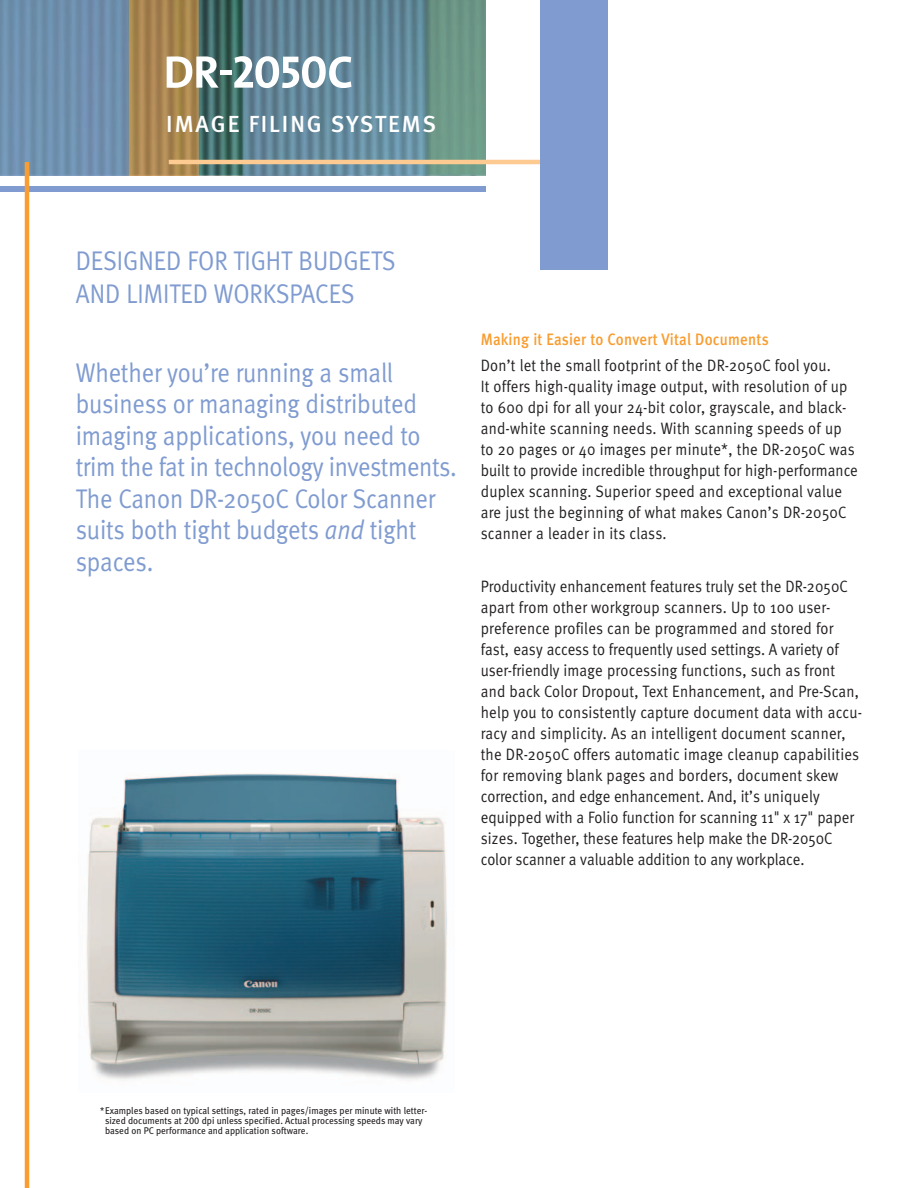
<style>
.page{position:relative;width:918px;height:1188px;background:#fff}
.page>*{position:absolute;margin:0;border:0;box-sizing:border-box;transform-origin:0 0}
.t1{font:27px/31.5px "Meta Normal";letter-spacing:-.005em;color:#7f9bd0;scale:.9 1}
.t2{font:500 23.25px "Meta";letter-spacing:.085em;color:#fff}
.t3{font:16.5px/21px "Meta Normal";letter-spacing:.01em;color:#231f20;scale:.9 1}
.t4{font:500 16.5px "Meta";letter-spacing:.015em;color:#f89d31;scale:.9 1}
.t5{font:9.75px/10.2px "Meta Book LF";color:#231f20;scale:.95 1}
.s1{font-style:italic}
</style>
<div class="page">
<img style="left:0;top:0;width:486px;height:176px">
<hr style="left:169px;top:160px;width:428px;height:4px;background:#fdcb92">
<div style="left:0;top:186px;width:486px;height:6px;background:#7f9bd0"></div>
<hr style="left:25px;top:162px;width:4px;height:1026px;background:#f89d31">
<div style="left:540px;top:0;width:68px;height:270px;background:#7f9bd0"></div>
<svg style="left:167px;top:56px;width:52px;height:32px"></svg>
<hr style="left:220px;top:70px;width:11px;height:4px;background:#fff">
<svg style="left:234px;top:56px;width:117px;height:32px"></svg>
<img style="left:86px;top:773px;width:361px;height:307px">
<h2 class="t2" style="left:166px;top:116px;width:271px">IMAGE FILING SYSTEMS</h2>
<h1 class="t1" style="left:76px;top:247px;width:357px;line-height:32.4px">DESIGNED FOR TIGHT BUDGETS<br>AND LIMITED WORKSPACES</h1>
<h1 class="t1" style="left:76px;top:359px;width:425px">Whether you’re running a small business or managing distributed imaging applications, you need to trim the fat in technology investments.<br>The Canon DR-2050C Color Scanner suits both tight budgets <span class="s1">and</span> tight spaces.</h1>
<p class="t4" style="left:481px;top:333px;width:322px">Making it Easier to Convert Vital Documents</p>
<p class="t3" style="left:481px;top:356px;width:421px">Don’t let the small footprint of the DR-2050C fool you.<br>It offers high-quality image output, with resolution of up to 600 dpi for all your 24-bit color, grayscale, and black&shy;and-white scanning needs. With scanning speeds of up to 20 pages or 40 images per minute*, the DR-2050C was built to provide incredible throughput for high-performance duplex scanning. Superior speed and exceptional value are just the beginning of what makes Canon’s DR-2050C scanner a leader in its class.</p>
<p class="t3" style="left:481px;top:577px;width:425px">Productivity enhancement features truly set the DR-2050C apart from other workgroup scanners. Up to 100 user&shy;preference profiles can be programmed and stored for fast, easy access to frequently used settings. A variety of user-friendly image processing functions, such as front and back Color Dropout, Text Enhancement, and Pre-Scan, help you to consistently capture document data with accu&shy;racy and simplicity. As an intelligent document scanner, the DR-2050C offers automatic image cleanup capabilities for removing blank pages and borders, document skew correction, and edge enhancement. And, it’s uniquely equipped with a Folio function for scanning 11" x 17" paper sizes. Together, these features help make the DR-2050C color scanner a valuable addition to any workplace.</p>
<p class="t5" style="left:105px;top:1106px;width:341px;text-indent:-5px">*Examples based on typical settings, rated in pages/images per minute with letter&shy;sized documents at 200 dpi unless specified. Actual processing speeds may vary based on PC performance and application software.</p>
</div>
